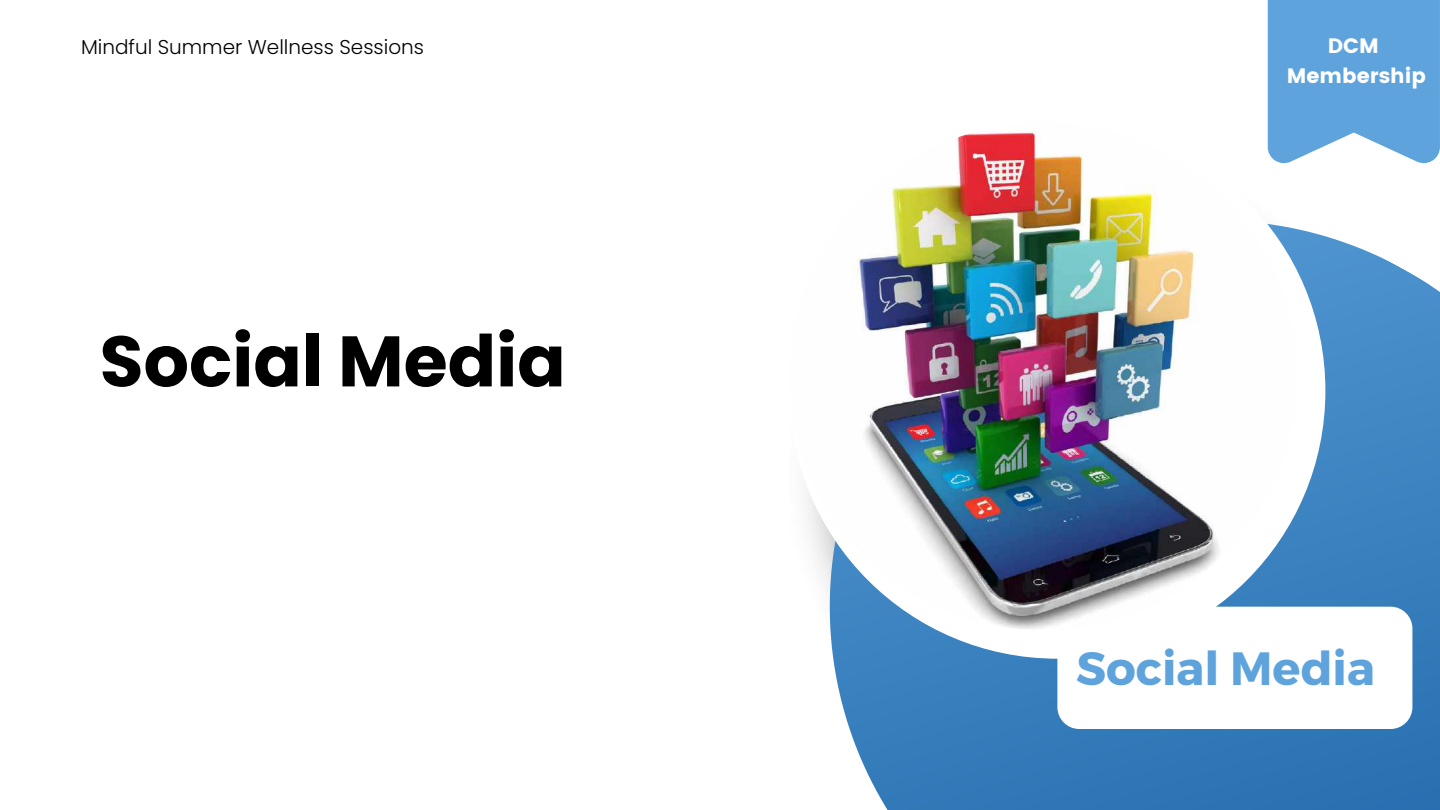
<style>
.page{position:relative;width:1440px;height:810px;background:#fff}
.page>*{position:absolute;margin:0;border:0;box-sizing:border-box;transform-origin:0 0}
.t1{font:700 71.4px "Poppins";color:#000}
.t2{font:700 46.6px "Montserrat";color:#5ea3dc}
.t3{font:20.8px/30.8px "Poppins";color:#fff;text-align:center}
.t4{font:300 20px "Poppins";color:#000}
</style>
<div class="page">
<div style="left:1268px;top:0;width:172px;height:81px;background:#5ea3dc"></div>
<svg style="left:806px;top:81px;width:634px;height:729px"></svg>
<div style="left:789px;top:123px;width:536px;height:536px;background:#fff;border-radius:50%"></div>
<div style="left:1057px;top:607px;width:355px;height:122px;background:#fff;border-radius:22px"></div>
<img style="left:789px;top:123px;width:508px;height:507px;border-radius:50%">
<p class="t4" style="left:81px;top:33px;width:345px">Mindful Summer Wellness Sessions</p>
<p class="t3" style="left:1287px;top:30px;width:141px">DCM<br>Membership</p>
<h1 class="t1" style="left:100px;top:311px;width:468px">Social Media</h1>
<h2 class="t2" style="left:1076px;top:639px;width:300px">Social Media</h2>
</div>
